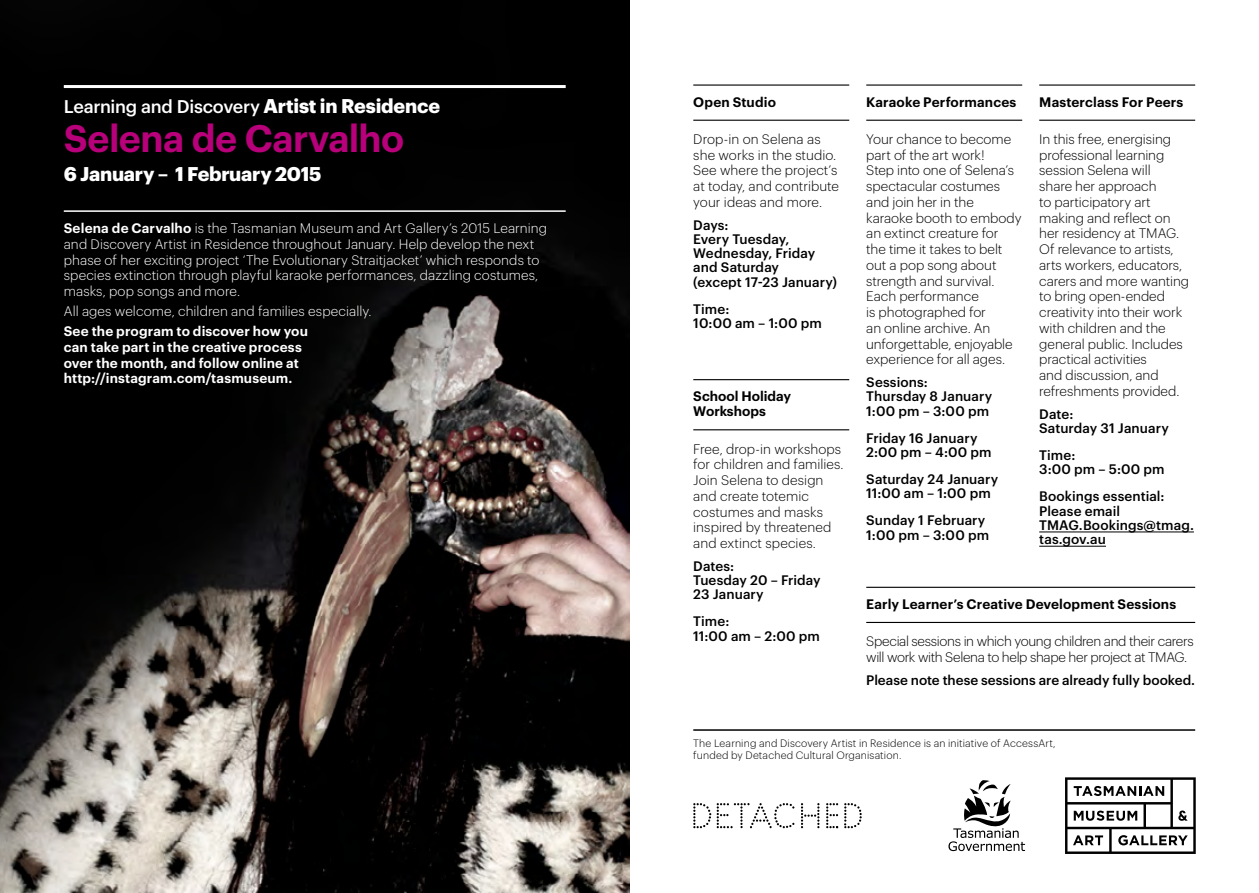
<style>
.page{position:relative;width:1259px;height:893px;background:#fff}
.page>*{position:absolute;margin:0;border:0;box-sizing:border-box;transform-origin:0 0}
.t1{font:600 37.5px "Graphik";letter-spacing:-.015em;color:#b7007a}
.t2{font:700 19.5px "Graphik";letter-spacing:-.015em;color:#fff}
.t3{font:500 18px "Graphik";letter-spacing:-.015em;color:#fff}
.t4{font:300 13.5px/15.8px "Graphik";letter-spacing:-.005em;color:#000}
.t5{font:500 13.5px/14.2px "Graphik";letter-spacing:.005em;color:#000}
.t6{font:300 13.5px/15.8px "Graphik";letter-spacing:.005em;color:#fff}
.t7{font:600 13.5px/15.8px "Graphik";letter-spacing:.01em;color:#fff}
.t8{font:600 13.5px/15px "Graphik";letter-spacing:.01em;color:#000}
.t9{font:300 13.5px/15.8px "Graphik";letter-spacing:-.025em;color:#000}
.t10{font:300 10.5px/12px "Graphik";letter-spacing:.015em;color:#000}
.s1{font-weight:700;font-size:19.5px}
.s2{font-weight:600}
</style>
<div class="page">
<img style="left:0;top:0;width:629px;height:893px">
<hr style="left:693px;top:84px;width:156px;height:2px;background:#000">
<hr style="left:693px;top:120px;width:156px;height:1px;background:#000">
<hr style="left:1039px;top:84px;width:156px;height:2px;background:#000">
<hr style="left:1039px;top:120px;width:156px;height:1px;background:#000">
<hr style="left:1039px;top:532px;width:155px;height:1px;background:#000">
<hr style="left:1039px;top:546px;width:67px;height:1px;background:#000">
<hr style="left:866px;top:84px;width:156px;height:2px;background:#000">
<hr style="left:866px;top:120px;width:156px;height:1px;background:#000">
<hr style="left:693px;top:379px;width:156px;height:1px;background:#000">
<hr style="left:693px;top:429px;width:156px;height:1px;background:#000">
<hr style="left:866px;top:587px;width:329px;height:1px;background:#000">
<hr style="left:866px;top:622px;width:329px;height:1px;background:#000">
<svg style="left:1065px;top:777px;width:130px;height:77px"></svg>
<svg style="left:801px;top:803px;width:18px;height:25px"></svg>
<svg style="left:826px;top:803px;width:12px;height:25px"></svg>
<svg style="left:844px;top:803px;width:17px;height:25px"></svg>
<svg style="left:693px;top:803px;width:101px;height:25px"></svg>
<svg style="left:948px;top:780px;width:77px;height:71px"></svg>
<hr style="left:64px;top:85px;width:502px;height:3px;background:#fff">
<hr style="left:64px;top:210px;width:502px;height:2px;background:#fff">
<hr style="left:693px;top:729px;width:502px;height:2px;background:#000">
<h3 class="t3" style="left:64px;top:93px;width:378px">Learning and Discovery <span class="s1">Artist in Residence</span></h3>
<h1 class="t1" style="left:64px;top:110px;width:342px">Selena de Carvalho</h1>
<h2 class="t2" style="left:64px;top:158px;width:259px">6 January – 1 February 2015</h2>
<p class="t6" style="left:64px;top:219px;width:485px"><span class="s2">Selena de Carvalho</span> is the Tasmanian Museum and Art Gallery’s 2015 Learning and Discovery Artist in Residence throughout January. Help develop the next phase of her exciting project ‘The Evolutionary Straitjacket’ which responds to species extinction through playful karaoke performances, dazzling costumes, masks, pop songs and more.</p>
<p class="t6" style="left:64px;top:302px;width:309px">All ages welcome, children and families especially.</p>
<p class="t7" style="left:64px;top:322px;width:246px">See the program to discover how you can take part in the creative process over the month, and follow online at http://instagram.com/tasmuseum.</p>
<p class="t8" style="left:693px;top:93px;width:84px">Open Studio</p>
<p class="t4" style="left:693px;top:130px;width:147px">Drop-in on Selena as she works in the studio.<br>See where the project’s at today, and contribute your ideas and more.</p>
<p class="t5" style="left:693px;top:216px;width:145px">Days:<br>Every Tuesday,<br>Wednesday, Friday and Saturday<br>(except 17-23 January)</p>
<p class="t5" style="left:693px;top:300px;width:130px">Time:<br>10:00 am – 1:00 pm</p>
<p class="t8" style="left:693px;top:388px;width:99px">School Holiday<br>Workshops</p>
<p class="t4" style="left:693px;top:440px;width:152px">Free, drop-in workshops for children and families.<br>Join Selena to design and create totemic costumes and masks inspired by threatened and extinct species.</p>
<p class="t5" style="left:693px;top:558px;width:129px">Dates:<br>Tuesday 20 – Friday<br>23 January</p>
<p class="t5" style="left:693px;top:613px;width:128px">Time:<br>11:00 am – 2:00 pm</p>
<p class="t8" style="left:866px;top:93px;width:152px">Karaoke Performances</p>
<p class="t4" style="left:866px;top:130px;width:157px">Your chance to become part of the art work!<br>Step into one of Selena’s spectacular costumes and join her in the karaoke booth to embody an extinct creature for<br>the time it takes to belt out a pop song about strength and survival.<br>Each performance<br>is photographed for<br>an online archive. An unforgettable, enjoyable experience for all ages.</p>
<p class="t5" style="left:866px;top:374px;width:127px">Sessions:<br>Thursday 8 January<br>1:00 pm – 3:00 pm</p>
<p class="t5" style="left:866px;top:430px;width:127px">Friday 16 January<br>2:00 pm – 4:00 pm</p>
<p class="t5" style="left:866px;top:471px;width:133px">Saturday 24 January<br>11:00 am – 1:00 pm</p>
<p class="t5" style="left:866px;top:512px;width:124px">Sunday 1 February<br>1:00 pm – 3:00 pm</p>
<p class="t8" style="left:1039px;top:93px;width:146px">Masterclass For Peers</p>
<p class="t4" style="left:1039px;top:130px;width:151px">In this free, energising professional learning session Selena will<br>share her approach<br>to participatory art making and reflect on her residency at TMAG.<br>Of relevance to artists, arts workers, educators, carers and more wanting to bring open-ended creativity into their work with children and the general public. Includes practical activities<br>and discussion, and refreshments provided.</p>
<p class="t5" style="left:1039px;top:406px;width:131px">Date:<br>Saturday 31 January</p>
<p class="t5" style="left:1039px;top:447px;width:127px">Time:<br>3:00 pm – 5:00 pm</p>
<p class="t5" style="left:1039px;top:488px;width:156px">Bookings essential:<br>Please email<br>TMAG.Bookings@tmag. tas.gov.au</p>
<p class="t8" style="left:866px;top:595px;width:311px">Early Learner’s Creative Development Sessions</p>
<p class="t9" style="left:866px;top:632px;width:329px">Special sessions in which young children and their carers will work with Selena to help shape her project at TMAG.</p>
<p class="t5" style="left:866px;top:671px;width:330px">Please note these sessions are already fully booked.</p>
<p class="t10" style="left:693px;top:736px;width:364px">The Learning and Discovery Artist in Residence is an initiative of AccessArt, funded by Detached Cultural Organisation.</p>
</div>
